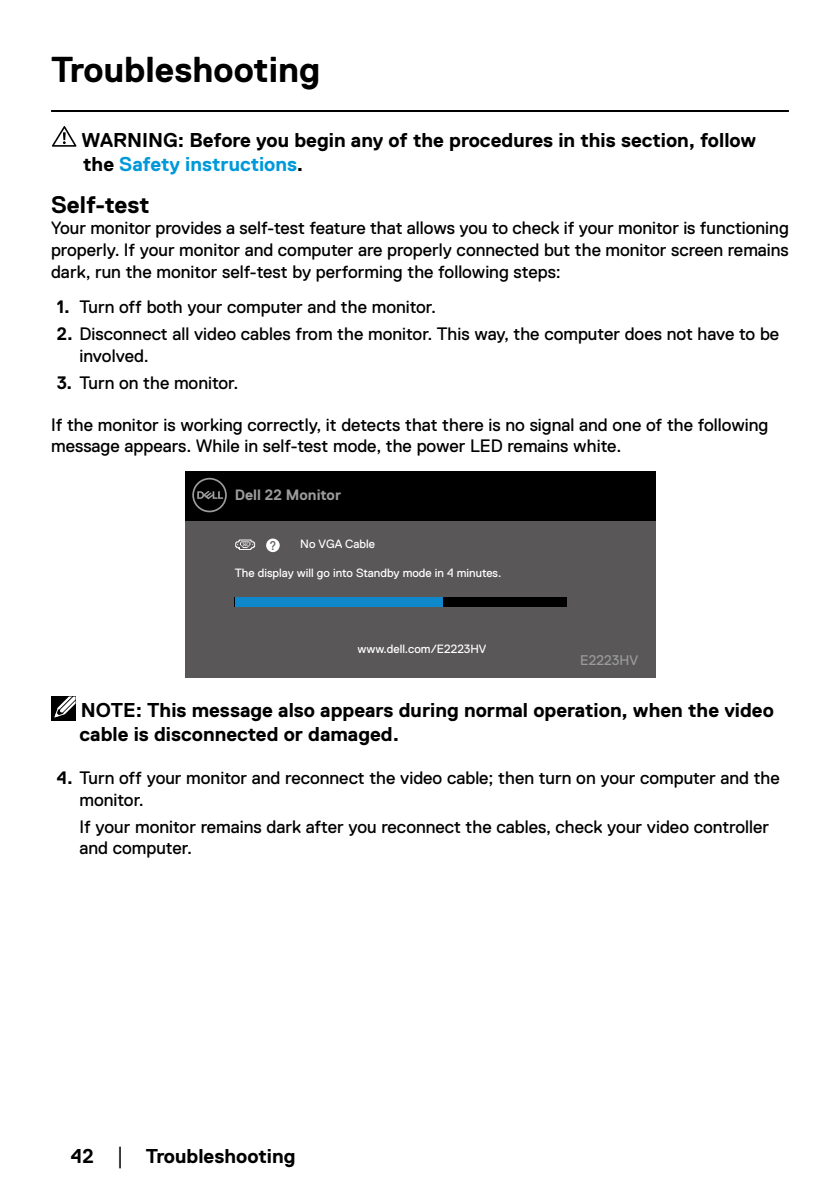
<style>
.page{position:relative;width:840px;height:1191px;background:#fff}
.page>*{position:absolute;margin:0;border:0;box-sizing:border-box;transform-origin:0 0}
.Head1{font:700 36px "Dell Replica";color:#000}
.Head2{font:700 24px "Dell Replica";color:#000}
.Note{font:700 20px/24px "Dell Replica";color:#000}
.Caution{font:700 20px/24px "Dell Replica";color:#000}
.Paragraph_9_10_8{font:18px/21.6px "Dell Replica";color:#000}
.t1{font:700 15px "Dell Replica";color:#9b9b9b}
.t2{font:14px "Dell Replica";color:#9b9b9b}
.t3{font:12.6px "Dell Replica";color:#595757;scale:.92 1}
.t4{font:12px "Dell Replica";color:#fff}
.s1{color:#0099d9}
.s2{font-weight:700}
.s3{font-family:"Times New Roman";font-weight:400;font-size:18px}
</style>
<div class="page">
<hr style="left:51px;top:110px;width:737px;height:2px;background:#000">
<svg style="left:52px;top:126px;width:24px;height:21px"></svg>
<div style="left:185px;top:471px;width:470px;height:206px;background:#595757"></div>
<div style="left:185px;top:471px;width:470px;height:49px;background:#000"></div>
<svg style="left:192px;top:478px;width:35px;height:34px"></svg>
<div style="left:235px;top:597px;width:331px;height:9px;background:#000"></div>
<div style="left:235px;top:597px;width:207px;height:9px;background:#0e88ca"></div>
<div style="left:266px;top:538px;width:13px;height:14px;background:#fff;border-radius:50%"></div>
<svg style="left:235px;top:539px;width:20px;height:11px"></svg>
<div style="left:51px;top:696px;width:24px;height:25px;background:#000"></div>
<svg style="left:54px;top:696px;width:22px;height:22px"></svg>
<p class="Head1" style="left:51px;top:49px;width:270px">Troubleshooting</p>
<p class="Caution" style="left:82px;top:128px;width:675px">WARNING: Before you begin any of the procedures in this section, follow the <span class="s1">Safety instructions</span>.</p>
<p class="Head2" style="left:51px;top:191px;width:100px">Self-test</p>
<p class="Paragraph_9_10_8" style="left:51px;top:217px;width:739px;text-align:justify">Your monitor provides a self-test feature that allows you to check if your monitor is functioning properly. If your monitor and computer are properly connected but the monitor screen remains dark, run the monitor self-test by performing the following steps:</p>
<p class="Paragraph_9_10_8" style="left:57px;top:296px;width:381px"><span class="s2">1.</span> Turn off both your computer and the monitor.</p>
<p class="Paragraph_9_10_8" style="left:79px;top:323px;width:701px;text-indent:-23px"><span class="s2">2.</span> Disconnect all video cables from the monitor. This way, the computer does not have to be involved.</p>
<p class="Paragraph_9_10_8" style="left:57px;top:372px;width:183px"><span class="s2">3.</span> Turn on the monitor.</p>
<p class="Paragraph_9_10_8" style="left:51px;top:414px;width:718px">If the monitor is working correctly, it detects that there is no signal and one of the following message appears. While in self-test mode, the power LED remains white.</p>
<p class="t1" style="left:234px;top:486px;width:108px">Dell 22 Monitor</p>
<p class="t4" style="left:300px;top:537px;width:76px">No VGA Cable</p>
<p class="t3" style="left:269px;top:538px;width:9px">?</p>
<p class="t4" style="left:234px;top:566px;width:268px">The display will go into Standby mode in 4 minutes.</p>
<p class="t4" style="left:357px;top:642px;width:130px">www.dell.com/E2223HV</p>
<p class="t2" style="left:580px;top:652px;width:59px">E2223HV</p>
<p class="Note" style="left:79px;top:698px;width:695px">NOTE: This message also appears during normal operation, when the video cable is disconnected or damaged.</p>
<p class="Paragraph_9_10_8" style="left:79px;top:767px;width:701px;text-indent:-23px"><span class="s2">4.</span> Turn off your monitor and reconnect the video cable; then turn on your computer and the monitor.</p>
<p class="Paragraph_9_10_8" style="left:79px;top:816px;width:690px">If your monitor remains dark after you reconnect the cables, check your video controller and computer.</p>
<p class="Note" style="left:71px;top:1144px;width:226px">42 <span class="s3">│</span> Troubleshooting</p>
</div>
